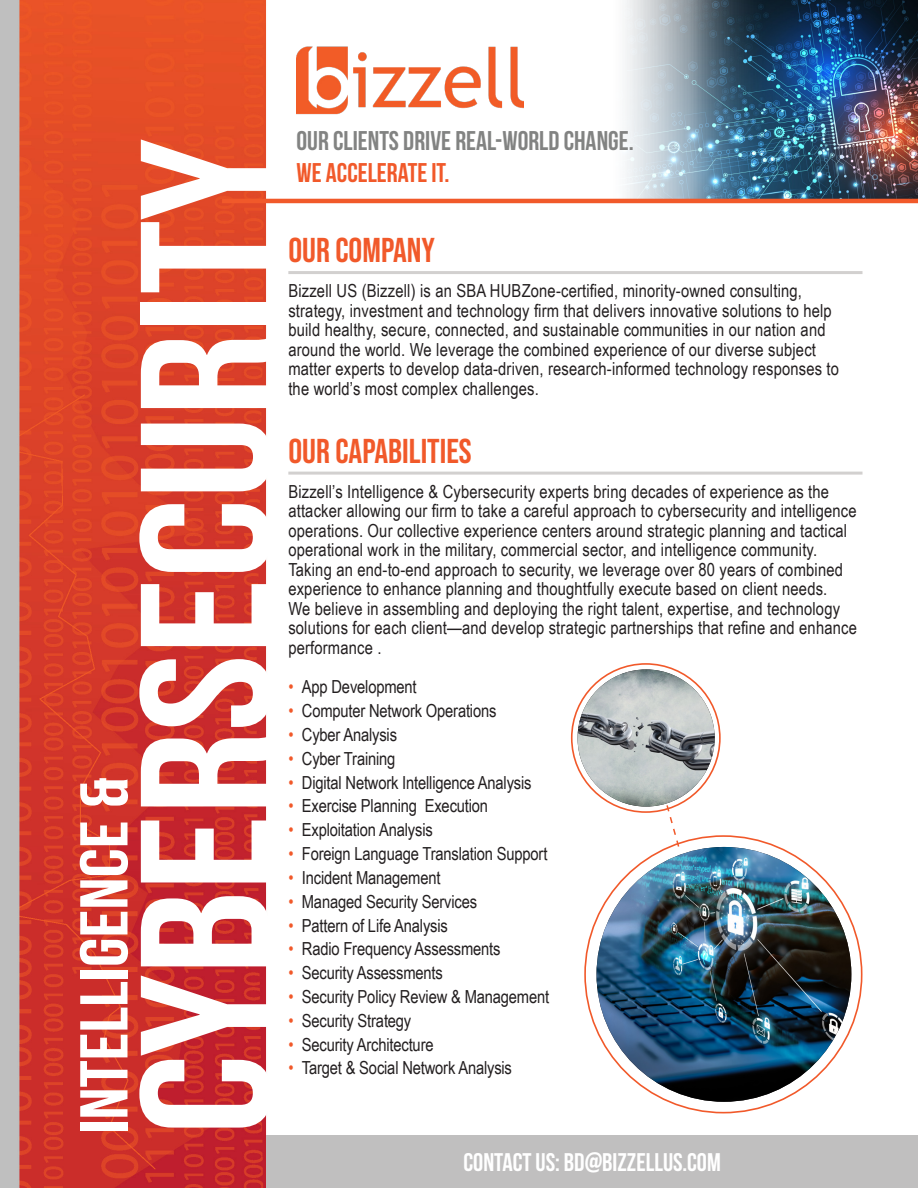
<style>
.page{position:relative;width:918px;height:1188px;background:#fff}
.page>*{position:absolute;margin:0;border:0;box-sizing:border-box;transform-origin:0 0}
.t1{font:184.5px "Bebas Neue";color:#fff;scale:1.12 1}
.t2{font:67.5px "Bebas Neue";color:#fff;scale:1.12 1}
.Heading1__gray_rules{font:700 34.5px "Bebas Neue Pro";color:#f1592a}
.t3{font:27px "Bebas Neue";color:#828382}
.t4{font:27px "Bebas Neue";color:#f1592a}
.URL{font:700 25.5px "Bebas Neue";color:#fff}
.Body_b4_bullets{font:18px/19.5px "Arial Narrow";letter-spacing:.01em;color:#231f20}
.Body_b4_bullets-2{font:18px "Arial Narrow";letter-spacing:-.01em;color:#231f20}
.Body{font:18px/19.5px "Arial Narrow";letter-spacing:.01em;color:#231f20}
.s1{color:#f1592a}
</style>
<div class="page">
<img style="left:0;top:0;width:918px;height:1188px">
<div style="left:288px;top:46px;width:356px;height:76px;background:#fff"></div>
<img style="left:297px;top:46px;width:227px;height:69px">
<img style="left:577px;top:0;width:341px;height:199px">
<hr style="left:222px;top:199px;width:696px;height:4px;background:#f1592a">
<img style="left:578px;top:669px;width:137px;height:138px;border-radius:69px">
<svg style="left:665px;top:804px;width:15px;height:44px"></svg>
<hr style="left:288px;top:271px;width:575px;height:3px;background:#d2d0cf">
<hr style="left:288px;top:472px;width:575px;height:3px;background:#d2d0cf">
<div style="left:266px;top:1136px;width:652px;height:52px;background:#c0bfbf"></div>
<img style="left:597px;top:847px;width:254px;height:255px;border-radius:127px">
<h2 class="t2" style="left:67px;top:1134px;width:320px;rotate:-90deg">INTELLIGENCE &amp;</h2>
<h1 class="t1" style="left:105px;top:1134px;width:890px;rotate:-90deg">CYBERSECURITY</h1>
<h3 class="t3" style="left:297px;top:126px;width:339px">OUR CLIENTS DRIVE REAL-WORLD CHANGE.</h3>
<h3 class="t4" style="left:297px;top:158px;width:155px">WE ACCELERATE IT.</h3>
<p class="Heading1__gray_rules" style="left:288px;top:231px;width:148px">OUR COMPANY</p>
<p class="Body" style="left:288px;top:280px;width:552px">Bizzell US (Bizzell) is an SBA HUBZone-certified, minority-owned consulting, strategy, investment and technology firm that delivers innovative solutions to help build healthy, secure, connected, and sustainable communities in our nation and around the world. We leverage the combined experience of our diverse subject matter experts to develop data-driven, research-informed technology responses to the world’s most complex challenges.</p>
<p class="Heading1__gray_rules" style="left:288px;top:431px;width:185px">OUR CAPABILITIES</p>
<p class="Body_b4_bullets" style="left:288px;top:481px;width:570px">Bizzell’s Intelligence &amp; Cybersecurity experts bring decades of experience as the attacker allowing our firm to take a careful approach to cybersecurity and intelligence operations. Our collective experience centers around strategic planning and tactical operational work in the military, commercial sector, and intelligence community.<br>Taking an end-to-end approach to security, we leverage over 80 years of combined experience to enhance planning and thoughtfully execute based on client needs.<br>We believe in assembling and deploying the right talent, expertise, and technology solutions for each client—and develop strategic partnerships that refine and enhance performance .</p>
<p class="Body_b4_bullets-2" style="left:288px;top:674px;width:130px"><span class="s1">•</span> App Development</p>
<p class="Body_b4_bullets-2" style="left:288px;top:698px;width:210px"><span class="s1">•</span> Computer Network Operations</p>
<p class="Body_b4_bullets-2" style="left:288px;top:721px;width:110px"><span class="s1">•</span> Cyber Analysis</p>
<p class="Body_b4_bullets-2" style="left:288px;top:745px;width:109px"><span class="s1">•</span> Cyber Training</p>
<p class="Body_b4_bullets-2" style="left:288px;top:769px;width:245px"><span class="s1">•</span> Digital Network Intelligence Analysis</p>
<p class="Body_b4_bullets-2" style="left:288px;top:793px;width:201px"><span class="s1">•</span> Exercise Planning Execution</p>
<p class="Body_b4_bullets-2" style="left:288px;top:817px;width:146px"><span class="s1">•</span> Exploitation Analysis</p>
<p class="Body_b4_bullets-2" style="left:288px;top:841px;width:261px"><span class="s1">•</span> Foreign Language Translation Support</p>
<p class="Body_b4_bullets-2" style="left:288px;top:864px;width:154px"><span class="s1">•</span> Incident Management</p>
<p class="Body_b4_bullets-2" style="left:288px;top:888px;width:190px"><span class="s1">•</span> Managed Security Services</p>
<p class="Body_b4_bullets-2" style="left:288px;top:912px;width:161px"><span class="s1">•</span> Pattern of Life Analysis</p>
<p class="Body_b4_bullets-2" style="left:288px;top:936px;width:214px"><span class="s1">•</span> Radio Frequency Assessments</p>
<p class="Body_b4_bullets-2" style="left:288px;top:960px;width:156px"><span class="s1">•</span> Security Assessments</p>
<p class="Body_b4_bullets-2" style="left:288px;top:983px;width:262px"><span class="s1">•</span> Security Policy Review &amp; Management</p>
<p class="Body_b4_bullets-2" style="left:288px;top:1007px;width:125px"><span class="s1">•</span> Security Strategy</p>
<p class="Body_b4_bullets-2" style="left:288px;top:1031px;width:147px"><span class="s1">•</span> Security Architecture</p>
<p class="Body_b4_bullets-2" style="left:288px;top:1055px;width:225px"><span class="s1">•</span> Target &amp; Social Network Analysis</p>
<p class="URL" style="left:463px;top:1149px;width:259px">CONTACT US: BD@BIZZELLUS.COM</p>
</div>
